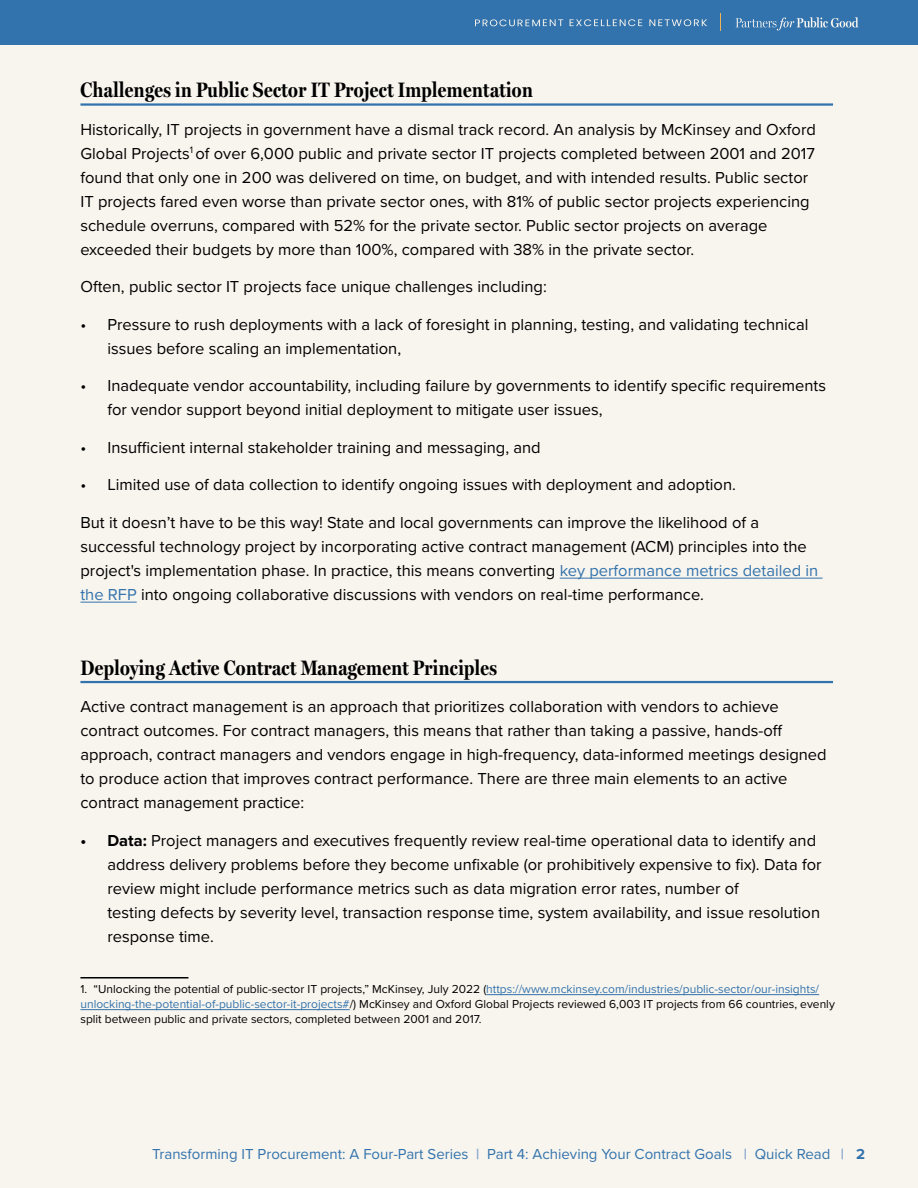
<style>
.page{position:relative;width:918px;height:1188px;background:#f8f5ee}
.page>*{position:absolute;margin:0;border:0;box-sizing:border-box;transform-origin:0 0}
.t1{font:700 21px "Miller Headline";letter-spacing:.02em;color:#000}
.t2{font:16.5px/24px "Proxima Nova";color:#000}
.t3{font:15px "Proxima Nova";color:#3373ad}
.Footnote{font:12px/15px "Proxima Nova";color:#000}
.s1{color:#3373ad}
.s2{font-weight:700}
.s3{font-weight:700;color:#8aa8ce}
</style>
<div class="page">
<div style="left:0;top:0;width:918px;height:45px;background:#3373ad"></div>
<svg style="left:735px;top:17px;width:124px;height:14px"></svg>
<svg style="left:475px;top:19px;width:88px;height:7px"></svg>
<svg style="left:570px;top:19px;width:72px;height:7px"></svg>
<svg style="left:649px;top:19px;width:58px;height:7px"></svg>
<svg style="left:720px;top:14px;width:1px;height:17px"></svg>
<hr style="left:80px;top:103px;width:753px;height:3px;background:#3373ad">
<hr style="left:560px;top:578px;width:263px;height:1px;background:#3373ad">
<hr style="left:80px;top:602px;width:57px;height:1px;background:#3373ad">
<hr style="left:80px;top:681px;width:753px;height:2px;background:#3373ad">
<hr style="left:80px;top:977px;width:108px;height:2px;background:#000">
<hr style="left:486px;top:994px;width:333px;height:1px;background:#3373ad">
<hr style="left:80px;top:1009px;width:270px;height:1px;background:#3373ad">
<h2 class="t1" style="left:80px;top:77px;width:454px">Challenges in Public Sector IT Project Implementation</h2>
<p class="t2" style="left:80px;top:116px;width:737px">Historically, IT projects in government have a dismal track record. An analysis by McKinsey and Oxford Global Projects<sup>1</sup> of over 6,000 public and private sector IT projects completed between 2001 and 2017 found that only one in 200 was delivered on time, on budget, and with intended results. Public sector IT projects fared even worse than private sector ones, with 81% of public sector projects experiencing schedule overruns, compared with 52% for the private sector. Public sector projects on average exceeded their budgets by more than 100%, compared with 38% in the private sector.</p>
<p class="t2" style="left:80px;top:274px;width:468px">Often, public sector IT projects face unique challenges including:</p>
<p class="t2" style="left:107px;top:311px;width:703px;text-indent:-27px">• Pressure to rush deployments with a lack of foresight in planning, testing, and validating technical issues before scaling an implementation,</p>
<p class="t2" style="left:107px;top:373px;width:720px;text-indent:-27px">• Inadequate vendor accountability, including failure by governments to identify specific requirements for vendor support beyond initial deployment to mitigate user issues,</p>
<p class="t2" style="left:80px;top:434px;width:462px">• Insufficient internal stakeholder training and messaging, and</p>
<p class="t2" style="left:80px;top:472px;width:657px">• Limited use of data collection to identify ongoing issues with deployment and adoption.</p>
<p class="t2" style="left:80px;top:509px;width:739px">But it doesn’t have to be this way! State and local governments can improve the likelihood of a successful technology project by incorporating active contract management (ACM) principles into the project's implementation phase. In practice, this means converting <span class="s1">key performance metrics detailed in the RFP</span> into ongoing collaborative discussions with vendors on real-time performance.</p>
<h2 class="t1" style="left:80px;top:655px;width:418px">Deploying Active Contract Management Principles</h2>
<p class="t2" style="left:80px;top:694px;width:748px">Active contract management is an approach that prioritizes collaboration with vendors to achieve contract outcomes. For contract managers, this means that rather than taking a passive, hands-off approach, contract managers and vendors engage in high-frequency, data-informed meetings designed to produce action that improves contract performance. There are three main elements to an active contract management practice:</p>
<p class="t2" style="left:107px;top:827px;width:716px;text-indent:-27px"><span class="s2">• Data:</span> Project managers and executives frequently review real-time operational data to identify and address delivery problems before they become unfixable (or prohibitively expensive to fix). Data for review might include performance metrics such as data migration error rates, number of<br>testing defects by severity level, transaction response time, system availability, and issue resolution response time.</p>
<p class="Footnote" style="left:80px;top:981px;width:756px">1. “Unlocking the potential of public-sector IT projects,” McKinsey, July 2022 (<span class="s1">https://www.mckinsey.com/industries/public-sector/our-insights/ unlocking-the-potential-of-public-sector-it-projects#</span>/) McKinsey and Oxford Global Projects reviewed 6,003 IT projects from 66 countries, evenly split between public and private sectors, completed between 2001 and 2017.</p>
<p class="t3" style="left:152px;top:1143px;width:714px">Transforming IT Procurement: A Four-Part Series <span class="s3">|</span> Part 4: Achieving Your Contract Goals <span class="s3">|</span> Quick Read <span class="s3">|</span> <span class="s2">2</span></p>
</div>
